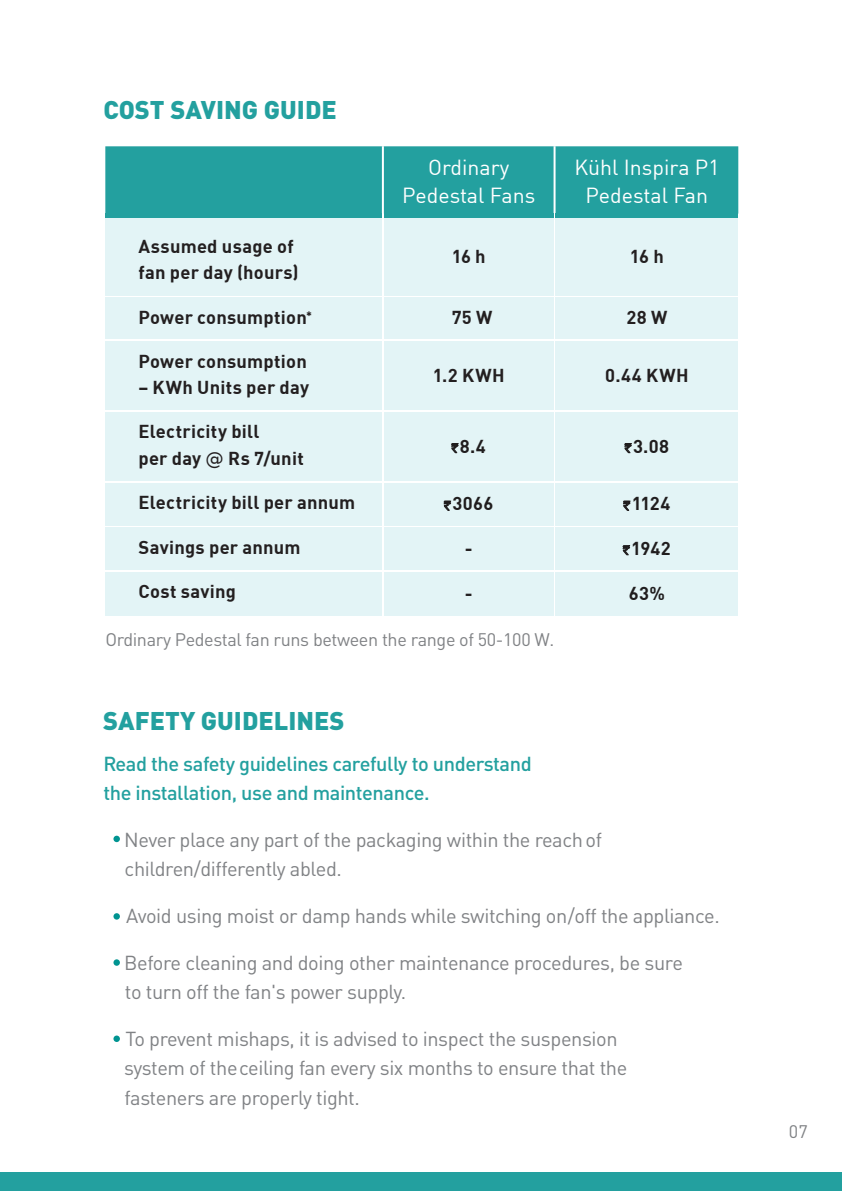
<style>
.page{position:relative;width:842px;height:1191px;background:#fff}
.page>*{position:absolute;margin:0;border:0;box-sizing:border-box;transform-origin:0 0}
.t1{font:900 25.2px "DIN Pro";color:#23a09f}
.t2{font:21.4px/27.2px "DIN";color:#fff;text-align:center}
.t3{font:20px/29.4px "DIN Pro";letter-spacing:-.02em;color:#808285}
.t4{font:500 20px/29.4px "DIN Pro";letter-spacing:-.02em;color:#23a09f}
.t5{font:18.4px/26.2px "DIN Bold";letter-spacing:.015em;color:#231f20}
.t6{font:18.4px "DIN Bold";letter-spacing:.02em;color:#201d1e}
.t7{font:18px "DIN Pro";letter-spacing:-.02em;color:#808285}
.s1{font-family:"DejaVu Sans"}
.s2{font-family:"Rupee Foradian";font-size:12.6px}
</style>
<div class="page">
<div style="left:0;top:1172px;width:842px;height:19px;background:#23a09f"></div>
<div style="left:113px;top:835px;width:7px;height:7px;background:#009491;border-radius:50%"></div>
<div style="left:113px;top:913px;width:7px;height:6px;background:#009491;border-radius:50%"></div>
<div style="left:113px;top:959px;width:7px;height:6px;background:#009491;border-radius:50%"></div>
<div style="left:113px;top:1035px;width:7px;height:7px;background:#009491;border-radius:50%"></div>
<div style="left:384px;top:297px;width:169px;height:42px;background:#e3f4f6"></div>
<div style="left:105px;top:483px;width:277px;height:42px;background:#e3f4f6"></div>
<div style="left:105px;top:412px;width:277px;height:69px;background:#e3f4f6"></div>
<div style="left:384px;top:341px;width:169px;height:69px;background:#e3f4f6"></div>
<div style="left:105px;top:527px;width:277px;height:43px;background:#e3f4f6"></div>
<div style="left:105px;top:341px;width:277px;height:69px;background:#e3f4f6"></div>
<div style="left:105px;top:297px;width:277px;height:42px;background:#e3f4f6"></div>
<div style="left:384px;top:218px;width:169px;height:77px;background:#e3f4f6"></div>
<div style="left:555px;top:218px;width:183px;height:77px;background:#e3f4f6"></div>
<div style="left:384px;top:527px;width:169px;height:43px;background:#e3f4f6"></div>
<div style="left:105px;top:218px;width:277px;height:77px;background:#e3f4f6"></div>
<div style="left:105px;top:572px;width:277px;height:43px;background:#e3f4f6"></div>
<div style="left:555px;top:527px;width:183px;height:43px;background:#e3f4f6"></div>
<div style="left:555px;top:483px;width:183px;height:42px;background:#e3f4f6"></div>
<div style="left:384px;top:483px;width:169px;height:42px;background:#e3f4f6"></div>
<div style="left:384px;top:412px;width:169px;height:69px;background:#e3f4f6"></div>
<div style="left:555px;top:412px;width:183px;height:69px;background:#e3f4f6"></div>
<div style="left:555px;top:341px;width:183px;height:69px;background:#e3f4f6"></div>
<div style="left:555px;top:297px;width:183px;height:42px;background:#e3f4f6"></div>
<div style="left:384px;top:572px;width:169px;height:43px;background:#e3f4f6"></div>
<div style="left:555px;top:572px;width:183px;height:43px;background:#e3f4f6"></div>
<div style="left:105px;top:146px;width:633px;height:68px;background:#23a09f"></div>
<hr style="left:555px;top:214px;width:183px;height:4px;background:#23a09f">
<hr style="left:105px;top:214px;width:277px;height:4px;background:#23a09f">
<hr style="left:384px;top:214px;width:169px;height:4px;background:#23a09f">
<svg style="left:451px;top:443px;width:7px;height:10px"></svg>
<svg style="left:624px;top:443px;width:8px;height:10px"></svg>
<svg style="left:623px;top:501px;width:7px;height:10px"></svg>
<svg style="left:623px;top:545px;width:7px;height:10px"></svg>
<svg style="left:444px;top:501px;width:7px;height:10px"></svg>
<p class="t1" style="left:103px;top:93px;width:235px">COST SAVING GUIDE</p>
<p class="t5" style="left:138px;top:233px;width:162px">Assumed usage of fan per day (hours)</p>
<p class="t5" style="left:138px;top:303px;width:175px">Power consumption<sup>*</sup></p>
<p class="t5" style="left:138px;top:347px;width:170px">Power consumption</p>
<p class="t5" style="left:138px;top:373px;width:172px">– KWh Units per day</p>
<p class="t5" style="left:138px;top:418px;width:167px">Electricity bill<br>per day <span class="s1">@</span> Rs 7/unit</p>
<p class="t5" style="left:138px;top:488px;width:218px">Electricity bill per annum</p>
<p class="t5" style="left:138px;top:533px;width:164px">Savings per annum</p>
<p class="t5" style="left:138px;top:578px;width:99px">Cost saving</p>
<p class="t2" style="left:402px;top:154px;width:135px">Ordinary<br>Pedestal Fans</p>
<p class="t2" style="left:574px;top:154px;width:147px">Kühl Inspira P1<br>Pedestal Fan</p>
<p class="t5" style="left:452px;top:242px;width:36px">16 h</p>
<p class="t5" style="left:630px;top:242px;width:36px">16 h</p>
<p class="t5" style="left:452px;top:304px;width:42px">75 W</p>
<p class="t5" style="left:626px;top:304px;width:42px">28 W</p>
<p class="t5" style="left:433px;top:361px;width:73px">1.2 KWH</p>
<p class="t5" style="left:605px;top:361px;width:85px">0.44 KWH</p>
<p class="t6" style="left:452px;top:434px;width:36px"><span class="s2">`</span>8.4</p>
<p class="t6" style="left:625px;top:434px;width:46px"><span class="s2">`</span>3.08</p>
<p class="t6" style="left:444px;top:492px;width:51px"><span class="s2">`</span>3066</p>
<p class="t5" style="left:465px;top:534px;width:9px">-</p>
<p class="t5" style="left:465px;top:579px;width:9px">-</p>
<p class="t6" style="left:624px;top:492px;width:48px"><span class="s2">`</span>1124</p>
<p class="t6" style="left:623px;top:536px;width:49px"><span class="s2">`</span>1942</p>
<p class="t6" style="left:629px;top:581px;width:38px">63%</p>
<p class="t7" style="left:105px;top:625px;width:450px">Ordinary Pedestal fan runs between the range of 50-100 W.</p>
<p class="t1" style="left:103px;top:703px;width:243px">SAFETY GUIDELINES</p>
<p class="t4" style="left:103px;top:747px;width:430px">Read the safety guidelines carefully to understand the installation, use and maintenance.</p>
<p class="t3" style="left:124px;top:823px;width:479px">Never place any part of the packaging within the reachof children/differently abled.</p>
<p class="t3" style="left:126px;top:899px;width:595px">Avoid using moist or damp hands while switching on/off the appliance.</p>
<p class="t3" style="left:124px;top:946px;width:560px">Before cleaning and doing other maintenance procedures, be sure to turn off the fan's power supply.</p>
<p class="t3" style="left:124px;top:1022px;width:505px">To prevent mishaps, it is advised to inspect the suspension system of theceiling fan every six months to ensure that the fasteners are properly tight.</p>
<p class="t7" style="left:789px;top:1117px;width:21px">07</p>
</div>
